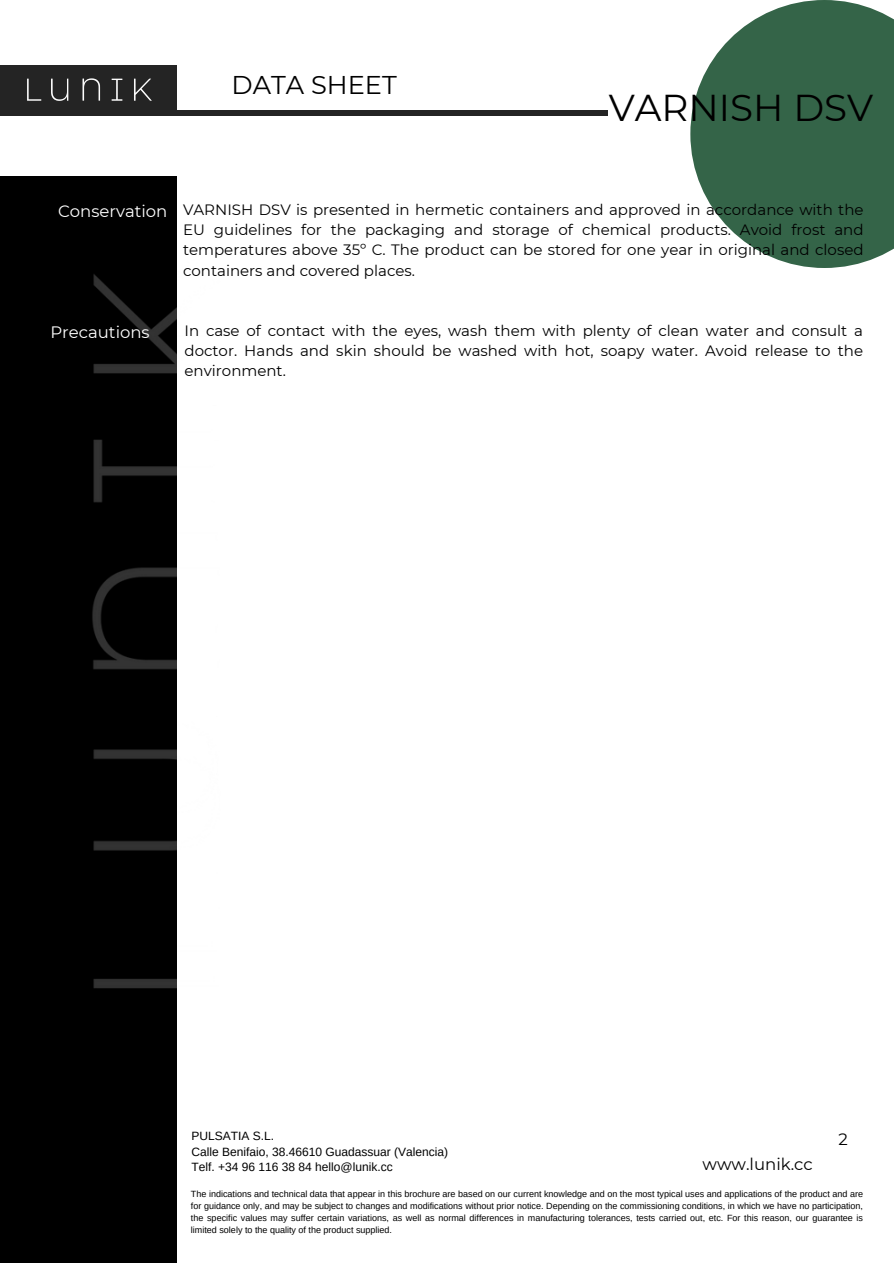
<style>
.page{position:relative;width:894px;height:1264px;background:#fff}
.page>*{position:absolute;margin:0;border:0;box-sizing:border-box;transform-origin:0 0}
.t1{font:37.35px "Montserrat";color:#000}
.t2{font:25.65px "Montserrat";color:#000}
.t3{font:19.5px "Montserrat";color:#fff}
.t4{font:16.5px "Montserrat";color:#fff}
.t5{font:16.5px "Montserrat";color:#000}
.t6{font:15px/20.2px "Montserrat";color:#000;text-align:justify}
.t7{font:12px/15.9px "Arimo";color:#000}
.t8{font:9px/12px "Arimo";color:#000;text-align:justify}
</style>
<div class="page">
<div style="left:0;top:110px;width:607px;height:5px;background:#242424"></div>
<svg style="left:690px;top:0;width:203px;height:268px;fill:#346448"></svg>
<div style="left:0;top:177px;width:177px;height:1086px;background:#000"></div>
<img style="left:92px;top:274px;width:85px;height:715px">
<div style="left:0;top:66px;width:177px;height:47px;background:#242424"></div>
<img style="left:10px;top:65px;width:159px;height:51px">
<h3 class="t2" style="left:231px;top:69px;width:167px">DATA SHEET</h3>
<h4 class="t1" style="left:608px;top:85px;width:266px">VARNISH DSV</h4>
<h5 class="t4" style="left:58px;top:201px;width:111px">Conservation</h5>
<p class="t3" style="left:57px;top:202px;width:103px">Especiales</p>
<h4 class="t6" style="left:183px;top:199px;width:682px">VARNISH DSV is presented in hermetic containers and approved in accordance with the EU guidelines for the packaging and storage of chemical products. Avoid frost and temperatures above 35º C. The product can be stored for one year in original and closed containers and covered places.</h4>
<p class="t4" style="left:50px;top:322px;width:101px">Precautions</p>
<h4 class="t6" style="left:184px;top:320px;width:679px">In case of contact with the eyes, wash them with plenty of clean water and consult a doctor. Hands and skin should be washed with hot, soapy water. Avoid release to the environment.</h4>
<h2 class="t7" style="left:191px;top:1127px;width:258px">PULSATIA S.L.<br>Calle Benifaio, 38.46610 Guadassuar (Valencia)<br>Telf. +34 96 116 38 84 hello@lunik.cc</h2>
<h1 class="t8" style="left:191px;top:1187px;width:673px">The indications and technical data that appear in this brochure are based on our current knowledge and on the most typical uses and applications of the product and are for guidance only, and may be subject to changes and modifications without prior notice. Depending on the commissioning conditions, in which we have no participation, the specific values may suffer certain variations, as well as normal differences in manufacturing tolerances, tests carried out, etc. For this reason, our guarantee is limited solely to the quality of the product supplied.</h1>
<p class="t5" style="left:838px;top:1128px;width:11px">2</p>
<p class="t5" style="left:702px;top:1154px;width:112px">www.lunik.cc</p>
</div>
